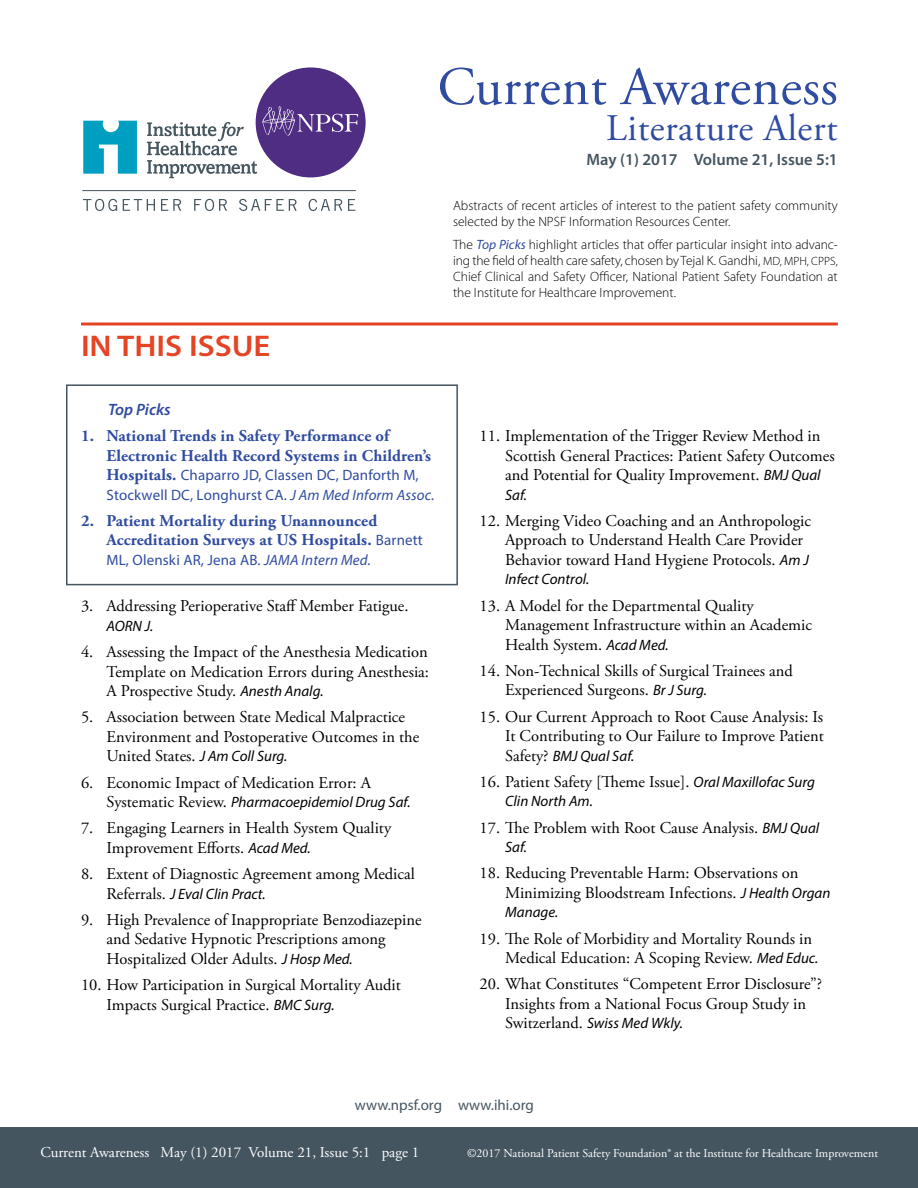
<style>
.page{position:relative;width:918px;height:1188px;background:#fff}
.page>*{position:absolute;margin:0;border:0;box-sizing:border-box;transform-origin:0 0}
.t1{font:54px "Adobe Garamond Pro";letter-spacing:.01em;color:#304ca0}
.t2{font:37.5px "Adobe Garamond Pro";letter-spacing:.015em;color:#304ca0}
.t3{font:600 30px "Myriad Pro";color:#e44424;scale:1.09 1}
.t4{font:16.5px/19.5px "Adobe Garamond Pro";color:#000}
.t5{font:700 16.5px/19.5px "Adobe Garamond Pro";letter-spacing:.01em;color:#304ca0}
.t6{font:600 16.5px "Myriad Pro";color:#455560}
.t7{font:italic 600 16.5px "Myriad Pro";color:#304ca0}
.t8{font:italic 15px "Myriad Pro";color:#000}
.t9{font:15px/19.5px "Myriad Pro";letter-spacing:.01em;color:#304ca0}
.t10{font:15px "Adobe Garamond Pro";color:#fff}
.t11{font:15px "Myriad Pro";color:#455560}
.t12{font:300 13.5px/16.2px "Myriad Pro";color:#000}
.t13{font:12px "Adobe Garamond Pro";color:#fff}
.s1{font-family:"Adobe Garamond Pro";font-weight:700;font-size:16.5px}
.s2{font-style:italic}
.s3{font-family:"Myriad Pro";font-weight:400;font-size:15px}
.s4{font-family:"Myriad Pro";font-style:italic;font-size:15px}
.s5{font-family:"Adobe Garamond Pro";font-style:normal;font-size:16.5px}
.s6{font-weight:400;font-style:italic;color:#304ca0}
.s7{font-size:12px}
</style>
<div class="page">
<div style="left:0;top:1127px;width:918px;height:61px;background:#455560"></div>
<svg style="left:83px;top:121px;width:54px;height:53px"></svg>
<hr style="left:82px;top:190px;width:274px;height:1px;background:#45565f">
<div style="left:256px;top:67px;width:110px;height:110px;background:#4f2d82;border-radius:50%"></div>
<svg style="left:83px;top:199px;width:34px;height:12px"></svg>
<svg style="left:123px;top:199px;width:32px;height:12px"></svg>
<svg style="left:161px;top:199px;width:20px;height:12px"></svg>
<svg style="left:194px;top:199px;width:33px;height:12px"></svg>
<svg style="left:239px;top:199px;width:58px;height:12px"></svg>
<svg style="left:309px;top:199px;width:33px;height:12px"></svg>
<svg style="left:348px;top:199px;width:7px;height:12px"></svg>
<svg style="left:147px;top:106px;width:211px;height:72px"></svg>
<div style="left:66px;top:384px;width:392px;height:201px;border:2px solid #455560"></div>
<svg style="left:81px;top:322px;width:757px;height:4px;background:#ea725a"></svg>
<h1 class="t1" style="left:438px;top:55px;width:402px">Current Awareness</h1>
<h2 class="t2" style="left:606px;top:106px;width:233px">Literature Alert</h2>
<p class="t6" style="left:587px;top:149px;width:253px">May (1) 2017 Volume 21, Issue 5:1</p>
<h3 class="t3" style="left:81px;top:327px;width:175px">IN THIS ISSUE</h3>
<p class="t7" style="left:108px;top:399px;width:64px">Top Picks</p>
<p class="t5" style="left:106px;top:427px;width:326px;text-indent:-25px">1. National Trends in Safety Performance of<br>Electronic Health Record Systems in Children’s</p>
<p class="t9" style="left:106px;top:465px;width:330px"><span class="s1">Hospitals.</span> Chaparro JD, Classen DC, Danforth M,<br>Stockwell DC, Longhurst CA. <span class="s2">J Am Med Inform Assoc.</span></p>
<p class="t5" style="left:106px;top:511px;width:318px;text-indent:-25px">2. Patient Mortality during Unannounced<br>Accreditation Surveys at US Hospitals. <span class="s3">Barnett</span></p>
<p class="t9" style="left:106px;top:550px;width:266px">ML, Olenski AR, Jena AB. <span class="s2">JAMA Intern Med.</span></p>
<p class="t4" style="left:81px;top:597px;width:329px">3. Addressing Perioperative Staff Member Fatigue.</p>
<p class="t8" style="left:106px;top:617px;width:48px">AORN J.</p>
<p class="t4" style="left:106px;top:643px;width:324px;text-align:justify;text-indent:-25px">4. Assessing the Impact of the Anesthesia Medication Template on Medication Errors during Anesthesia:<br>A Prospective Study. <span class="s4">Anesth Analg.</span></p>
<p class="t4" style="left:106px;top:708px;width:314px;text-indent:-25px">5. Association between State Medical Malpractice<br>Environment and Postoperative Outcomes in the<br>United States. <span class="s4">J Am Coll Surg.</span></p>
<p class="t4" style="left:81px;top:773px;width:292px">6. Economic Impact of Medication Error: A</p>
<p class="t8" style="left:106px;top:793px;width:306px"><span class="s5">Systematic Review.</span> Pharmacoepidemiol Drug Saf.</p>
<p class="t4" style="left:106px;top:819px;width:286px;text-indent:-25px">7. Engaging Learners in Health System Quality<br>Improvement Efforts. <span class="s4">Acad Med.</span></p>
<p class="t4" style="left:81px;top:865px;width:335px">8. Extent of Diagnostic Agreement among Medical</p>
<p class="t8" style="left:106px;top:884px;width:161px"><span class="s5">Referrals.</span> J Eval Clin Pract.</p>
<p class="t4" style="left:106px;top:911px;width:317px;text-indent:-25px">9. High Prevalence of Inappropriate Benzodiazepine and Sedative Hypnotic Prescriptions among<br>Hospitalized Older Adults. <span class="s4">J Hosp Med.</span></p>
<p class="t4" style="left:106px;top:976px;width:296px;text-indent:-25px">10. How Participation in Surgical Mortality Audit<br>Impacts Surgical Practice. <span class="s4">BMC Surg.</span></p>
<p class="t12" style="left:453px;top:197px;width:386px">Abstracts of recent articles of interest to the patient safety community selected by the NPSF Information Resources Center.</p>
<p class="t12" style="left:453px;top:236px;width:386px;text-align:justify">The <span class="s6">Top Picks</span> highlight articles that offer particular insight into advanc&shy;ing the field of health care safety, chosen by Tejal K. Gandhi, <span class="s7">MD, MPH, CPPS, </span>Chief Clinical and Safety Officer, National Patient Safety Foundation at the Institute for Healthcare Improvement.</p>
<p class="t4" style="left:505px;top:427px;width:331px;text-indent:-25px">11. Implementation of the Trigger Review Method in<br>Scottish General Practices: Patient Safety Outcomes and Potential for Quality Improvement. <span class="s4">BMJ Qual</span></p>
<p class="t8" style="left:505px;top:485px;width:23px">Saf.</p>
<p class="t4" style="left:505px;top:512px;width:308px;text-indent:-25px">12. Merging Video Coaching and an Anthropologic<br>Approach to Understand Health Care Provider<br>Behavior toward Hand Hygiene Protocols. <span class="s4">Am J</span></p>
<p class="t8" style="left:505px;top:570px;width:86px">Infect Control.</p>
<p class="t4" style="left:505px;top:596px;width:308px;text-indent:-25px">13. A Model for the Departmental Quality<br>Management Infrastructure within an Academic<br>Health System. <span class="s4">Acad Med.</span></p>
<p class="t4" style="left:505px;top:662px;width:289px;text-indent:-25px">14. Non-Technical Skills of Surgical Trainees and<br>Experienced Surgeons. <span class="s4">Br J Surg.</span></p>
<p class="t4" style="left:480px;top:707px;width:346px;text-align:right">15. Our Current Approach to Root Cause Analysis: Is<br>It Contributing to Our Failure to Improve Patient</p>
<p class="t8" style="left:505px;top:746px;width:131px"><span class="s5">Safety?</span> BMJ Qual Saf.</p>
<p class="t4" style="left:480px;top:773px;width:337px">16. Patient Safety [Theme Issue]. <span class="s4">Oral Maxillofac Surg</span></p>
<p class="t8" style="left:505px;top:792px;width:89px">Clin North Am.</p>
<p class="t4" style="left:480px;top:818px;width:341px">17. The Problem with Root Cause Analysis. <span class="s4">BMJ Qual</span></p>
<p class="t8" style="left:505px;top:838px;width:23px">Saf.</p>
<p class="t4" style="left:505px;top:864px;width:327px;text-indent:-25px">18. Reducing Preventable Harm: Observations on<br>Minimizing Bloodstream Infections. <span class="s4">J Health Organ</span></p>
<p class="t8" style="left:505px;top:903px;width:55px">Manage.</p>
<p class="t4" style="left:505px;top:929px;width:315px;text-indent:-25px">19. The Role of Morbidity and Mortality Rounds in<br>Medical Education: A Scoping Review. <span class="s4">Med Educ.</span></p>
<p class="t4" style="left:480px;top:975px;width:344px;text-align:center">20. What Constitutes “Competent Error Disclosure”?<br>Insights from a National Focus Group Study in</p>
<p class="t8" style="left:505px;top:1014px;width:179px"><span class="s5">Switzerland.</span> Swiss Med Wkly.</p>
<p class="t11" style="left:355px;top:1096px;width:180px">www.npsf.org www.ihi.org</p>
<p class="t10" style="left:40px;top:1144px;width:380px">Current Awareness May (1) 2017 Volume 21, Issue 5:1 page 1</p>
<p class="t13" style="left:467px;top:1146px;width:412px">©2017 National Patient Safety Foundation® at the Institute for Healthcare Improvement</p>
</div>
